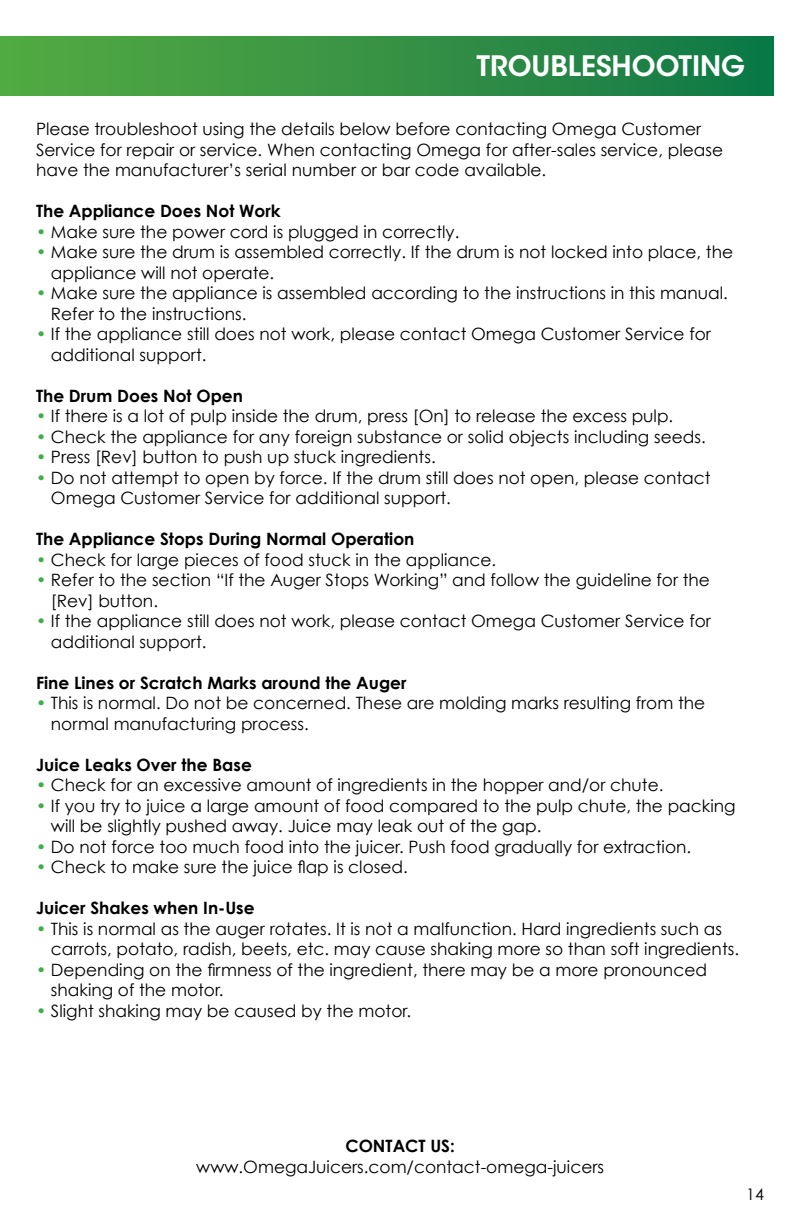
<style>
.page{position:relative;width:792px;height:1224px;background:#fff}
.page>*{position:absolute;margin:0;border:0;box-sizing:border-box;transform-origin:0 0}
.t1{font:600 28px "ITC Avant Garde Std";color:#fff}
.t2{font:17px/20.6px "Century Gothic";color:#000}
.t3{font:700 17px "Century Gothic";color:#000}
.t4{font:16px "Century Gothic";color:#000}
.s1{font-weight:700;color:#41ad49}
</style>
<div class="page">
<div style="left:0;top:36px;width:774px;height:59px;background:linear-gradient(to right,#57ab42,#107847)"></div>
<h1 class="t1" style="left:477px;top:48px;width:270px">TROUBLESHOOTING</h1>
<p class="t2" style="left:36px;top:118px;width:689px">Please troubleshoot using the details below before contacting Omega Customer<br>Service for repair or service. When contacting Omega for after-sales service, please have the manufacturer’s serial number or bar code available.</p>
<p class="t3" style="left:36px;top:200px;width:246px">The Appliance Does Not Work</p>
<p class="t2" style="left:36px;top:221px;width:425px"><span class="s1">•</span> Make sure the power cord is plugged in correctly.</p>
<p class="t2" style="left:51px;top:241px;width:684px;text-indent:-15px"><span class="s1">•</span> Make sure the drum is assembled correctly. If the drum is not locked into place, the appliance will not operate.</p>
<p class="t2" style="left:51px;top:282px;width:679px;text-indent:-15px"><span class="s1">•</span> Make sure the appliance is assembled according to the instructions in this manual.<br>Refer to the instructions.</p>
<p class="t2" style="left:51px;top:323px;width:661px;text-indent:-15px"><span class="s1">•</span> If the appliance still does not work, please contact Omega Customer Service for additional support.</p>
<p class="t3" style="left:36px;top:385px;width:209px">The Drum Does Not Open</p>
<p class="t2" style="left:36px;top:405px;width:639px"><span class="s1">•</span> If there is a lot of pulp inside the drum, press [On] to release the excess pulp.</p>
<p class="t2" style="left:36px;top:426px;width:671px"><span class="s1">•</span> Check the appliance for any foreign substance or solid objects including seeds.</p>
<p class="t2" style="left:36px;top:446px;width:401px"><span class="s1">•</span> Press [Rev] button to push up stuck ingredients.</p>
<p class="t2" style="left:51px;top:467px;width:661px;text-indent:-15px"><span class="s1">•</span> Do not attempt to open by force. If the drum still does not open, please contact<br>Omega Customer Service for additional support.</p>
<p class="t3" style="left:36px;top:528px;width:380px">The Appliance Stops During Normal Operation</p>
<p class="t2" style="left:36px;top:549px;width:462px"><span class="s1">•</span> Check for large pieces of food stuck in the appliance.</p>
<p class="t2" style="left:51px;top:570px;width:661px;text-indent:-15px"><span class="s1">•</span> Refer to the section “If the Auger Stops Working” and follow the guideline for the [Rev] button.</p>
<p class="t2" style="left:51px;top:611px;width:661px;text-indent:-15px"><span class="s1">•</span> If the appliance still does not work, please contact Omega Customer Service for additional support.</p>
<p class="t3" style="left:36px;top:672px;width:372px">Fine Lines or Scratch Marks around the Auger</p>
<p class="t2" style="left:51px;top:693px;width:656px;text-indent:-15px"><span class="s1">•</span> This is normal. Do not be concerned. These are molding marks resulting from the normal manufacturing process.</p>
<p class="t3" style="left:36px;top:754px;width:217px">Juice Leaks Over the Base</p>
<p class="t2" style="left:36px;top:775px;width:629px"><span class="s1">•</span> Check for an excessive amount of ingredients in the hopper and/or chute.</p>
<p class="t2" style="left:51px;top:795px;width:686px;text-indent:-15px"><span class="s1">•</span> If you try to juice a large amount of food compared to the pulp chute, the packing will be slightly pushed away. Juice may leak out of the gap.</p>
<p class="t2" style="left:36px;top:836px;width:657px"><span class="s1">•</span> Do not force too much food into the juicer. Push food gradually for extraction.</p>
<p class="t2" style="left:36px;top:857px;width:373px"><span class="s1">•</span> Check to make sure the juice flap is closed.</p>
<p class="t3" style="left:36px;top:897px;width:220px">Juicer Shakes when In-Use</p>
<p class="t2" style="left:51px;top:918px;width:690px;text-indent:-15px"><span class="s1">•</span> This is normal as the auger rotates. It is not a malfunction. Hard ingredients such as carrots, potato, radish, beets, etc. may cause shaking more so than soft ingredients.</p>
<p class="t2" style="left:51px;top:959px;width:658px;text-indent:-15px"><span class="s1">•</span> Depending on the firmness of the ingredient, there may be a more pronounced shaking of the motor.</p>
<p class="t2" style="left:36px;top:1001px;width:377px"><span class="s1">•</span> Slight shaking may be caused by the motor.</p>
<p class="t3" style="left:345px;top:1135px;width:111px">CONTACT US:</p>
<p class="t2" style="left:196px;top:1157px;width:409px">www.OmegaJuicers.com/contact-omega-juicers</p>
<p class="t4" style="left:746px;top:1184px;width:19px">14</p>
</div>
